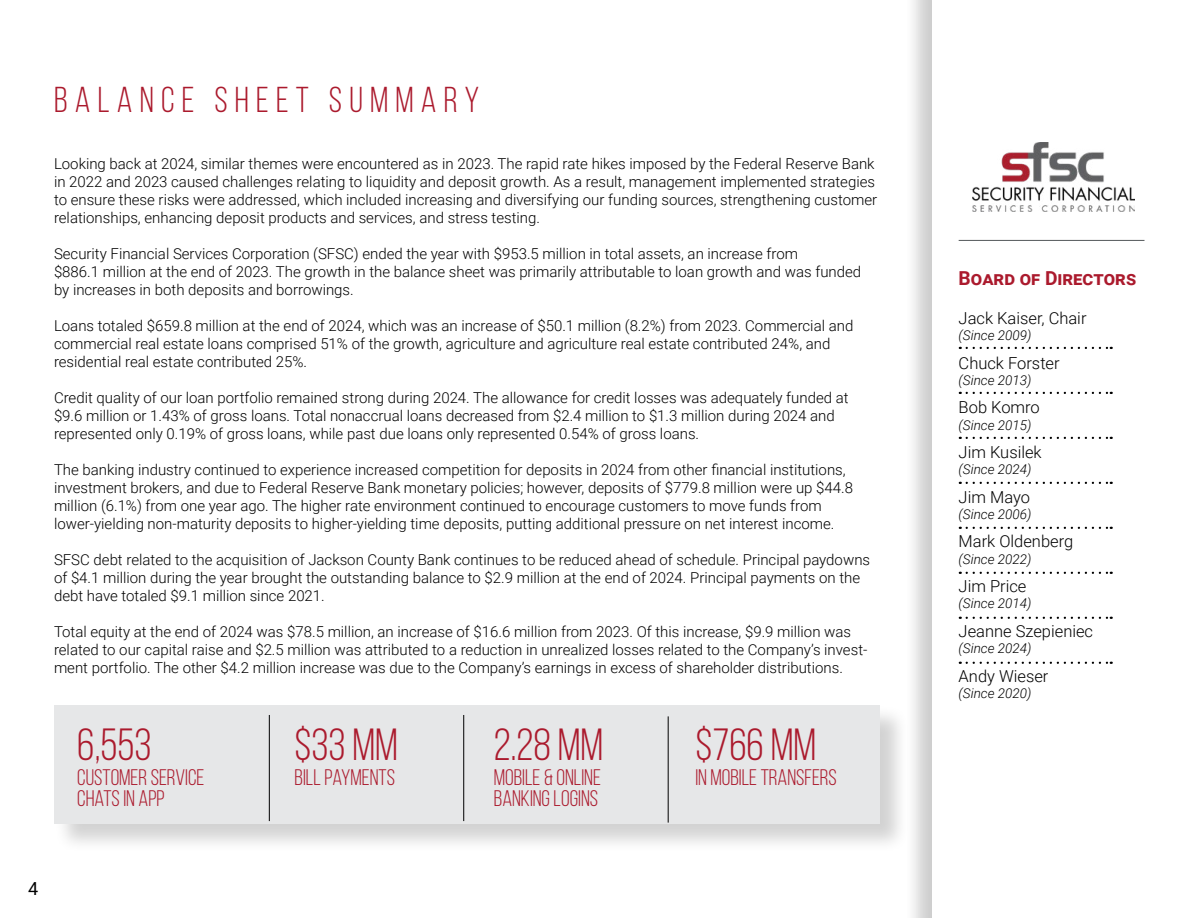
<style>
.page{position:relative;width:1188px;height:918px;background:#fff}
.page>*{position:absolute;margin:0;border:0;box-sizing:border-box;transform-origin:0 0}
.t1{font:45px "Bebas Neue";color:#ab1a2d}
.t2{font:36px "Bebas Neue";letter-spacing:.2em;color:#ab1a2d}
.t3{font:22.5px/21px "Bebas Neue";color:#ab1a2d}
.t4{font:700 19.2px "Roboto";color:#ab1a2d}
.t5{font:18px "Roboto";color:#000}
.t6{font:300 16.5px "Roboto";color:#000}
.t7{font:300 15px/18px "Roboto";color:#000}
.t8{font:italic 300 13.5px "Roboto";color:#000}
</style>
<div class="page">
<div style="left:54px;top:705px;width:855px;height:148px;background:#000;opacity:.18"></div>
<div style="left:54px;top:705px;width:826px;height:119px;background:#e6e7e8"></div>
<hr style="left:269px;top:715px;width:1px;height:106px;background:#000">
<hr style="left:463px;top:715px;width:1px;height:106px;background:#000">
<hr style="left:668px;top:716px;width:1px;height:107px;background:#000">
<div style="left:904px;top:0;width:284px;height:918px;background:#000;opacity:.25"></div>
<div style="left:932px;top:0;width:256px;height:918px;background:#fff"></div>
<svg style="left:967px;top:392px;width:145px;height:2px"></svg>
<svg style="left:967px;top:347px;width:145px;height:2px"></svg>
<svg style="left:967px;top:437px;width:145px;height:2px"></svg>
<svg style="left:967px;top:482px;width:145px;height:2px"></svg>
<svg style="left:967px;top:527px;width:145px;height:2px"></svg>
<svg style="left:967px;top:572px;width:145px;height:2px"></svg>
<hr style="left:959px;top:240px;width:186px;height:1px;background:#53585a">
<svg style="left:967px;top:617px;width:145px;height:2px"></svg>
<svg style="left:967px;top:662px;width:145px;height:2px"></svg>
<img style="left:973px;top:143px;width:161px;height:69px">
<h2 class="t2" style="left:54px;top:81px;width:427px">BALANCE SHEET SUMMARY</h2>
<p class="t7" style="left:54px;top:154px;width:825px">Looking back at 2024, similar themes were encountered as in 2023. The rapid rate hikes imposed by the Federal Reserve Bank in 2022 and 2023 caused challenges relating to liquidity and deposit growth. As a result, management implemented strategies to ensure these risks were addressed, which included increasing and diversifying our funding sources, strengthening customer relationships, enhancing deposit products and services, and stress testing.</p>
<p class="t7" style="left:54px;top:244px;width:809px">Security Financial Services Corporation (SFSC) ended the year with $953.5 million in total assets, an increase from<br>$886.1 million at the end of 2023. The growth in the balance sheet was primarily attributable to loan growth and was funded by increases in both deposits and borrowings.</p>
<p class="t7" style="left:54px;top:316px;width:801px">Loans totaled $659.8 million at the end of 2024, which was an increase of $50.1 million (8.2%) from 2023. Commercial and commercial real estate loans comprised 51% of the growth, agriculture and agriculture real estate contributed 24%, and residential real estate contributed 25%.</p>
<p class="t7" style="left:54px;top:388px;width:796px">Credit quality of our loan portfolio remained strong during 2024. The allowance for credit losses was adequately funded at $9.6 million or 1.43% of gross loans. Total nonaccrual loans decreased from $2.4 million to $1.3 million during 2024 and represented only 0.19% of gross loans, while past due loans only represented 0.54% of gross loans.</p>
<p class="t7" style="left:54px;top:460px;width:801px">The banking industry continued to experience increased competition for deposits in 2024 from other financial institutions, investment brokers, and due to Federal Reserve Bank monetary policies; however, deposits of $779.8 million were up $44.8 million (6.1%) from one year ago. The higher rate environment continued to encourage customers to move funds from lower-yielding non-maturity deposits to higher-yielding time deposits, putting additional pressure on net interest income.</p>
<p class="t7" style="left:54px;top:550px;width:818px">SFSC debt related to the acquisition of Jackson County Bank continues to be reduced ahead of schedule. Principal paydowns of $4.1 million during the year brought the outstanding balance to $2.9 million at the end of 2024. Principal payments on the debt have totaled $9.1 million since 2021.</p>
<p class="t7" style="left:54px;top:622px;width:815px">Total equity at the end of 2024 was $78.5 million, an increase of $16.6 million from 2023. Of this increase, $9.9 million was related to our capital raise and $2.5 million was attributed to a reduction in unrealized losses related to the Company’s invest&shy;ment portfolio. The other $4.2 million increase was due to the Company’s earnings in excess of shareholder distributions.</p>
<h1 class="t1" style="left:77px;top:720px;width:76px">6,553</h1>
<h3 class="t3" style="left:77px;top:767px;width:129px">CUSTOMER SERVICE<br>CHATS IN APP</h3>
<h1 class="t1" style="left:295px;top:720px;width:105px">$33 MM</h1>
<h3 class="t3" style="left:295px;top:767px;width:102px">BILL PAYMENTS</h3>
<h1 class="t1" style="left:494px;top:720px;width:111px">2.28 MM</h1>
<h3 class="t3" style="left:494px;top:767px;width:109px">MOBILE &amp; ONLINE<br>BANKING LOGINS</h3>
<h1 class="t1" style="left:695px;top:720px;width:122px">$766 MM</h1>
<h3 class="t3" style="left:695px;top:767px;width:143px">IN MOBILE TRANSFERS</h3>
<p class="t5" style="left:28px;top:876px;width:12px">4</p>
<p class="t4" style="left:959px;top:265px;width:179px">Board of Directors</p>
<p class="t6" style="left:959px;top:307px;width:129px">Jack Kaiser, Chair</p>
<p class="t8" style="left:959px;top:326px;width:74px">(Since 2009)</p>
<p class="t6" style="left:959px;top:351px;width:103px">Chuck Forster</p>
<p class="t8" style="left:959px;top:371px;width:74px">(Since 2013)</p>
<p class="t6" style="left:959px;top:396px;width:83px">Bob Komro</p>
<p class="t8" style="left:959px;top:415px;width:74px">(Since 2015)</p>
<p class="t6" style="left:959px;top:441px;width:85px">Jim Kusilek</p>
<p class="t8" style="left:959px;top:460px;width:74px">(Since 2024)</p>
<p class="t6" style="left:959px;top:485px;width:73px">Jim Mayo</p>
<p class="t8" style="left:959px;top:505px;width:74px">(Since 2006)</p>
<p class="t6" style="left:959px;top:530px;width:116px">Mark Oldenberg</p>
<p class="t8" style="left:959px;top:549px;width:74px">(Since 2022)</p>
<p class="t6" style="left:959px;top:575px;width:69px">Jim Price</p>
<p class="t8" style="left:959px;top:594px;width:74px">(Since 2014)</p>
<p class="t6" style="left:959px;top:619px;width:136px">Jeanne Szepieniec</p>
<p class="t8" style="left:959px;top:639px;width:74px">(Since 2024)</p>
<p class="t6" style="left:959px;top:664px;width:91px">Andy Wieser</p>
<p class="t8" style="left:959px;top:684px;width:74px">(Since 2020)</p>
</div>
